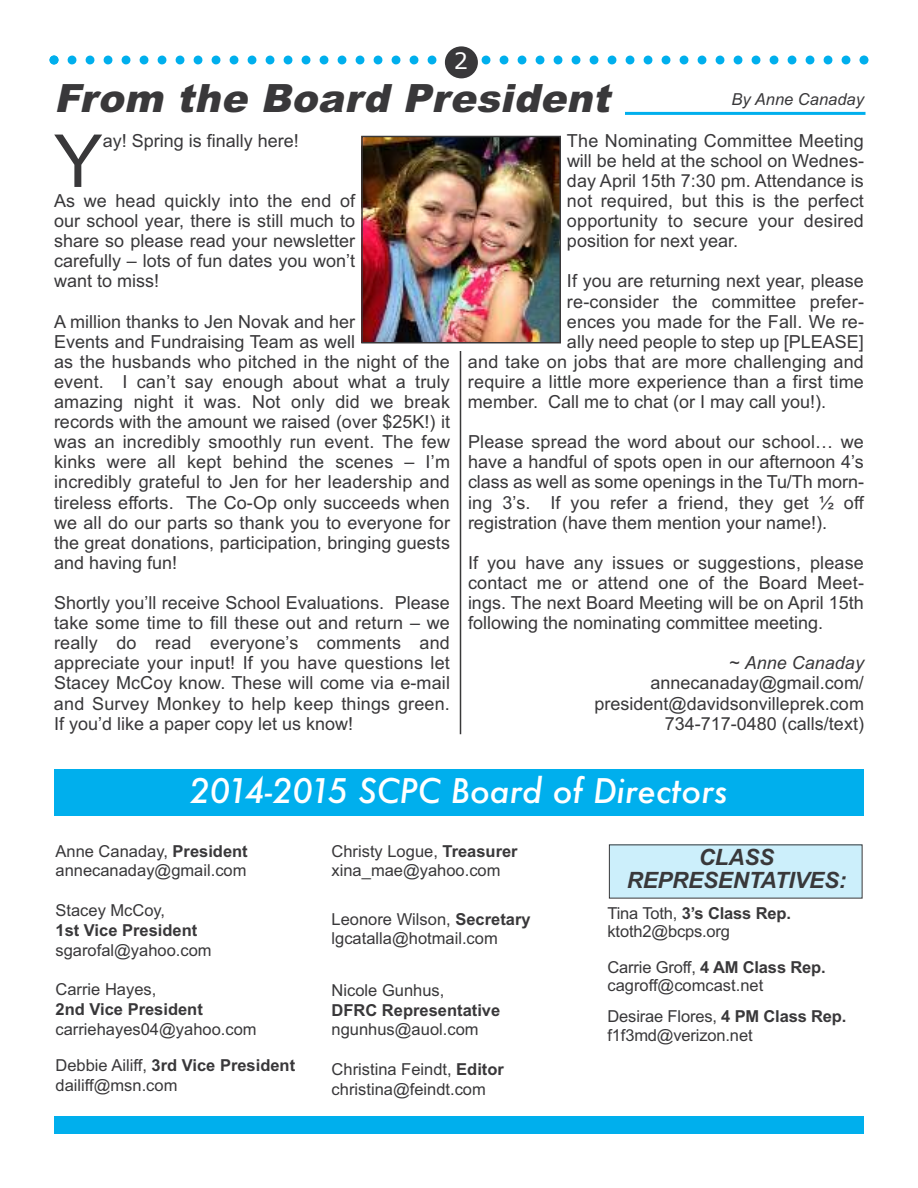
<style>
.page{position:relative;width:918px;height:1188px;background:#fff}
.page>*{position:absolute;margin:0;border:0;box-sizing:border-box;transform-origin:0 0}
.t1{font:73.2px "Arial";color:#39383a}
.t2{font:italic 900 39px "Arial";color:#39383a}
.t3{font:italic 500 33px "Futura";color:#fff}
.t4{font:italic 700 22.5px/22.5px "Arial";letter-spacing:-.01em;color:#39383a;text-align:center}
.t5{font:22.5px "Verdana";color:#fff}
.t6{font:18px/20.1px "Arial";color:#39383a;text-align:justify}
.t7{font:16.5px/19.8px "Arial";color:#39383a}
.t8{font:700 16.5px "Arial";color:#39383a}
.t9{font:italic 16.5px "Arial";color:#39383a}
.s1{font-style:italic}
.s2{font-weight:700}
</style>
<div class="page">
<hr style="left:440px;top:112px;width:426px;height:3px;background:#00afed">
<div style="left:54px;top:79px;width:571px;height:49px;background:#fff"></div>
<div style="left:54px;top:1116px;width:810px;height:18px;background:#00afed"></div>
<div style="left:609px;top:845px;width:253px;height:53px;background:#cceffb"></div>
<svg style="left:50px;top:56px;width:818px;height:8px"></svg>
<div style="left:445px;top:46px;width:33px;height:32px;background:#39383a;border-radius:50%"></div>
<hr style="left:460px;top:351px;width:1px;height:383px;background:#39383a">
<img style="left:364px;top:139px;width:194px;height:201px">
<div style="left:361px;top:136px;width:200px;height:207px;border:2px solid #39383a"></div>
<div style="left:54px;top:770px;width:810px;height:46px;background:#00afed"></div>
<p class="t5" style="left:454px;top:47px;width:16px">2</p>
<h2 class="t2" style="left:54px;top:76px;width:569px">From the Board President</h2>
<h1 class="t1" style="left:54px;top:119px;width:50px">Y</h1>
<p class="t6" style="left:103px;top:130px;width:198px">ay! Spring is finally here!</p>
<p class="t6" style="left:54px;top:191px;width:303px">As we head quickly into the end of our school year, there is still much to share so please read your newsletter carefully – lots of fun dates you won’t want to miss!</p>
<p class="t6" style="left:54px;top:311px;width:398px;text-align:left">A million thanks to Jen Novak and her<br>Events and Fundraising Team as well<br>as the husbands who pitched in the night of the event. I can’t say enough about what a truly amazing night it was. Not only did we break records with the amount we raised (over $25K!) it was an incredibly smoothly run event. The few kinks were all kept behind the scenes – I’m incredibly grateful to Jen for her leadership and tireless efforts. The Co-Op only succeeds when we all do our parts so thank you to everyone for the great donations, participation, bringing guests and having fun!</p>
<p class="t6" style="left:54px;top:593px;width:398px">Shortly you’ll receive School Evaluations. Please take some time to fill these out and return – we really do read everyone’s comments and appreciate your input! If you have questions let Stacey McCoy know. These will come via e-mail and Survey Monkey to help keep things green.<br>If you’d like a paper copy let us know!</p>
<p class="t9" style="left:732px;top:90px;width:134px">By Anne Canaday</p>
<p class="t6" style="left:567px;top:130px;width:299px">The Nominating Committee Meeting will be held at the school on Wednes&shy;day April 15th 7:30 pm. Attendance is not required, but this is the perfect opportunity to secure your desired position for next year.</p>
<p class="t6" style="left:567px;top:271px;width:298px">If you are returning next year, please</p>
<p class="t6" style="left:567px;top:291px;width:299px">re-consider the committee prefer-</p>
<p class="t6" style="left:567px;top:311px;width:298px">ences you made for the Fall. We re-</p>
<p class="t6" style="left:567px;top:331px;width:299px">ally need people to step up [PLEASE]</p>
<p class="t6" style="left:468px;top:352px;width:397px">and take on jobs that are more challenging and</p>
<p class="t6" style="left:468px;top:372px;width:397px">require a little more experience than a first time</p>
<p class="t6" style="left:468px;top:392px;width:360px">member. Call me to chat (or I may call you!).</p>
<p class="t6" style="left:468px;top:432px;width:398px">Please spread the word about our school… we have a handful of spots open in our afternoon 4’s class as well as some openings in the Tu/Th morn&shy;ing 3’s. If you refer a friend, they get ½ off registration (have them mention your name!).</p>
<p class="t6" style="left:468px;top:553px;width:397px">If you have any issues or suggestions, please contact me or attend one of the Board Meet&shy;ings. The next Board Meeting will be on April 15th following the nominating committee meeting.</p>
<p class="t6" style="left:595px;top:653px;width:271px;text-align:right">~ <span class="s1">Anne Canaday </span>annecanaday@gmail.com/ president@davidsonvilleprek.com<br>734-717-0480 (calls/text)</p>
<h3 class="t3" style="left:189px;top:773px;width:540px">2014-2015 SCPC Board of Directors</h3>
<p class="t7" style="left:56px;top:841px;width:194px">Anne Canaday, <span class="s2">President </span>annecanaday@gmail.com</p>
<p class="t7" style="left:56px;top:900px;width:111px">Stacey McCoy,</p>
<p class="t8" style="left:56px;top:920px;width:143px">1st Vice President</p>
<p class="t7" style="left:56px;top:940px;width:158px">sgarofal@yahoo.com</p>
<p class="t7" style="left:56px;top:980px;width:102px">Carrie Hayes,</p>
<p class="t8" style="left:56px;top:1000px;width:149px">2nd Vice President</p>
<p class="t7" style="left:56px;top:1011px;width:241px;line-height:36.3px">carriehayes04@yahoo.com<br>Debbie Ailiff, <span class="s2">3rd Vice President</span></p>
<p class="t7" style="left:56px;top:1075px;width:123px">dailiff@msn.com</p>
<p class="t7" style="left:332px;top:841px;width:188px">Christy Logue, <span class="s2">Treasurer </span>xina_mae@yahoo.com</p>
<p class="t7" style="left:332px;top:909px;width:201px">Leonore Wilson, <span class="s2">Secretary </span>lgcatalla@hotmail.com</p>
<p class="t7" style="left:332px;top:980px;width:114px">Nicole Gunhus,</p>
<p class="t8" style="left:332px;top:1000px;width:170px">DFRC Representative</p>
<p class="t7" style="left:332px;top:1020px;width:149px">ngunhus@auol.com</p>
<p class="t7" style="left:332px;top:1059px;width:174px">Christina Feindt, <span class="s2">Editor </span>christina@feindt.com</p>
<p class="t4" style="left:627px;top:846px;width:221px">CLASS<br>REPRESENTATIVES:</p>
<p class="t7" style="left:607px;top:905px;width:185px;line-height:18px">Tina Toth, <span class="s2">3’s Class Rep. </span>ktoth2@bcps.org</p>
<p class="t7" style="left:607px;top:959px;width:220px;line-height:18px">Carrie Groff, <span class="s2">4 AM Class Rep. </span>cagroff@comcast.net</p>
<p class="t7" style="left:607px;top:1006px;width:240px">Desirae Flores, <span class="s2">4 PM Class Rep. </span>f1f3md@verizon.net</p>
</div>
